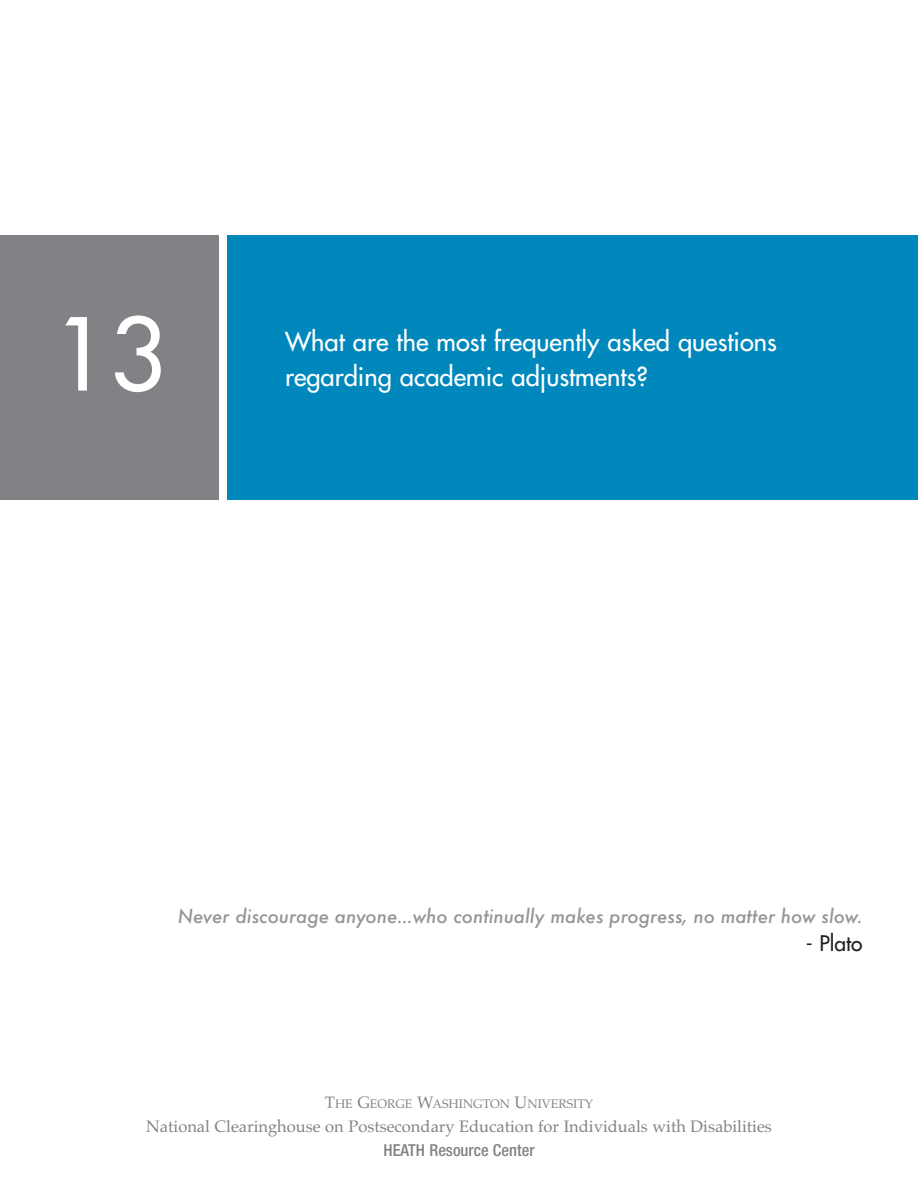
<style>
.page{position:relative;width:918px;height:1188px;background:#fff}
.page>*{position:absolute;margin:0;border:0;box-sizing:border-box;transform-origin:0 0}
.t1{font:97.5px "Futura";color:#fff}
.t2{font:25.5px/34.8px "Futura";color:#fff}
.t3{font:21px "Futura T Medi Obli";color:#939598}
.t4{font:21px "Futura";color:#231f20}
.t5{font:16.5px "Palatino";color:#808285}
.t6{font:500 condensed 16.5px "Helvetica Neue";color:#808285}
.t7{font:12.3px "Palatino";color:#808285}
.s1{font-size:16.5px}
</style>
<div class="page">
<div style="left:0;top:235px;width:218px;height:264px;background:#808285"></div>
<div style="left:227px;top:235px;width:691px;height:264px;background:#0088bc"></div>
<h1 class="t1" style="left:53px;top:306px;width:114px">13</h1>
<h2 class="t2" style="left:285px;top:326px;width:493px">What are the most frequently asked questions regarding academic adjustments?</h2>
<p class="t3" style="left:178px;top:906px;width:686px">Never discourage anyone...who continually makes progress, no matter how slow.</p>
<p class="t4" style="left:806px;top:933px;width:58px">- Plato</p>
<p class="t7" style="left:325px;top:1099px;width:270px"><span class="s1">T</span>HE <span class="s1">G</span>EORGE <span class="s1">W</span>ASHINGTON <span class="s1">U</span>NIVERSITY</p>
<p class="t5" style="left:146px;top:1120px;width:627px">National Clearinghouse on Postsecondary Education for Individuals with Disabilities</p>
<p class="t6" style="left:384px;top:1144px;width:152px">HEATH Resource Center</p>
</div>
